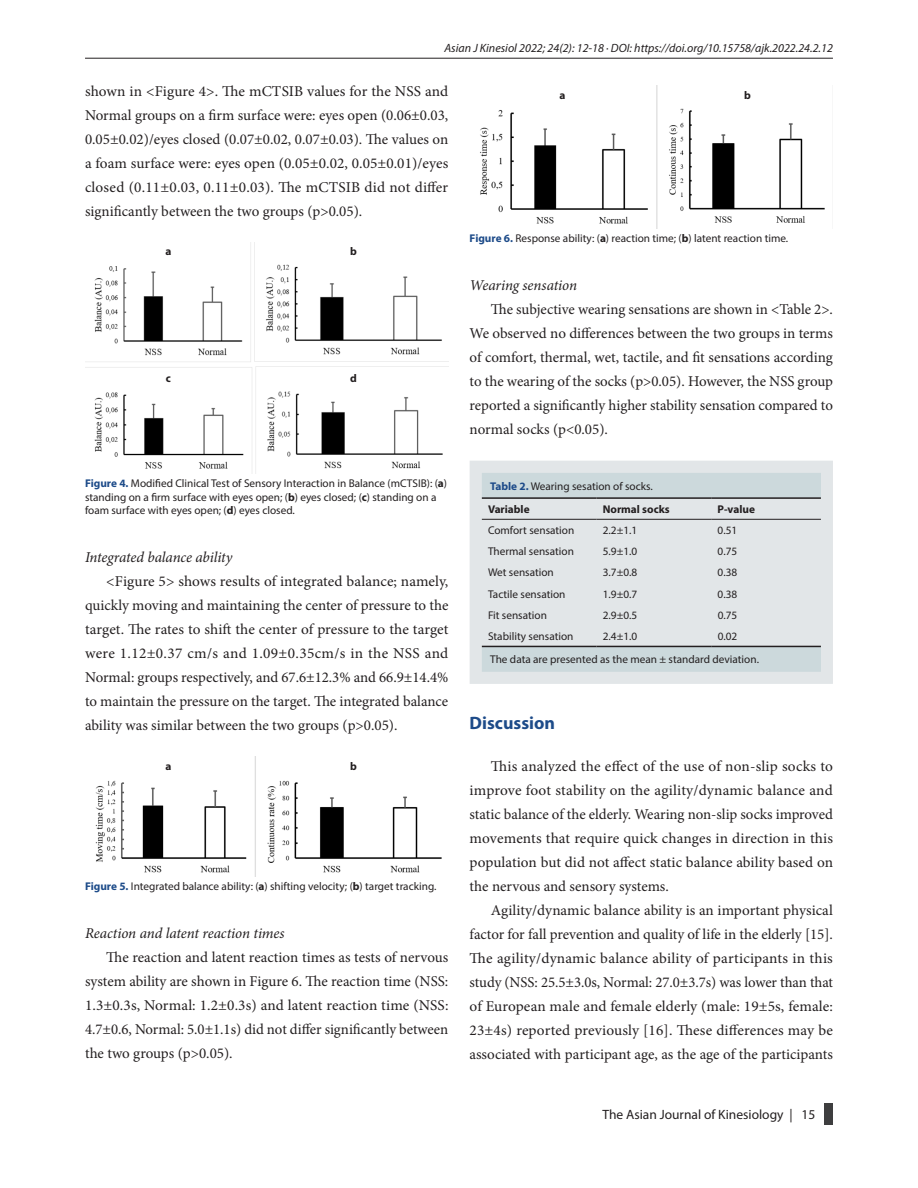
<style>
.page{position:relative;width:918px;height:1188px;background:#fff}
.page>*{position:absolute;margin:0;border:0;box-sizing:border-box;transform-origin:0 0}
.sub_1{font:700 18px "Myriad Pro";color:#1d4b89}
.content{font:15px/24px "Minion Pro";color:#231f20;text-align:justify}
.sub_3{font:italic 15px "Minion Pro";letter-spacing:-.01em;color:#231f20}
.t1{font:13.5px "Myriad Pro";color:#231f20}
.t2{font:italic 12px "Myriad Pro";color:#231f20}
.table___image{font:11.25px/13.5px "Myriad Pro";color:#231f20}
.table___image-2{font:700 11.25px "Myriad Pro";color:#231f20}
.s1{font-weight:700;color:#1d4b89}
.s2{font-weight:700}
</style>
<div class="page">
<div style="left:824px;top:1103px;width:9px;height:21px;background:#3e3e3f"></div>
<hr style="left:85px;top:58px;width:748px;height:1px;background:#231f20">
<img style="left:85px;top:242px;width:363px;height:232px">
<img style="left:95px;top:756px;width:347px;height:120px">
<img style="left:480px;top:85px;width:345px;height:144px">
<svg style="left:483px;top:474px;width:337px;height:197px;background:#dbe2e4"></svg>
<hr style="left:482px;top:497px;width:114px;height:2px;background:#231f20">
<hr style="left:596px;top:497px;width:115px;height:2px;background:#231f20">
<hr style="left:711px;top:497px;width:110px;height:2px;background:#231f20">
<hr style="left:482px;top:646px;width:114px;height:1px;background:#231f20">
<hr style="left:596px;top:646px;width:115px;height:1px;background:#231f20">
<hr style="left:711px;top:646px;width:110px;height:1px;background:#231f20">
<hr style="left:482px;top:519px;width:114px;height:1px;background:#231f20">
<hr style="left:596px;top:519px;width:115px;height:1px;background:#231f20">
<hr style="left:711px;top:519px;width:110px;height:1px;background:#231f20">
<div style="left:470px;top:461px;width:363px;height:223px;border:12px solid #e2e6e8"></div>
<div style="left:157px;top:761px;width:23px;height:11px;background:#fff"></div>
<div style="left:157px;top:247px;width:23px;height:11px;background:#fff"></div>
<div style="left:551px;top:91px;width:23px;height:11px;background:#fff"></div>
<div style="left:157px;top:373px;width:23px;height:12px;background:#fff"></div>
<div style="left:342px;top:761px;width:23px;height:11px;background:#fff"></div>
<div style="left:342px;top:247px;width:23px;height:11px;background:#fff"></div>
<div style="left:736px;top:91px;width:23px;height:11px;background:#fff"></div>
<div style="left:342px;top:373px;width:23px;height:12px;background:#fff"></div>
<p class="t2" style="left:444px;top:41px;width:390px">Asian J Kinesiol 2022; 24(2): 12-18 · DOI: https://doi.org/10.15758/ajk.2022.24.2.12</p>
<p class="content" style="left:85px;top:79px;width:365px">shown in &lt;Figure 4&gt;. The mCTSIB values for the NSS and Normal groups on a firm surface were: eyes open (0.06±0.03, 0.05±0.02)/eyes closed (0.07±0.02, 0.07±0.03). The values on a foam surface were: eyes open (0.05±0.02, 0.05±0.01)/eyes closed (0.11±0.03, 0.11±0.03). The mCTSIB did not differ significantly between the two groups (p&gt;0.05).</p>
<p class="table___image-2" style="left:744px;top:88px;width:8px">b</p>
<p class="table___image-2" style="left:559px;top:88px;width:7px">a</p>
<p class="table___image-2" style="left:165px;top:244px;width:7px">a</p>
<p class="table___image-2" style="left:166px;top:371px;width:7px">c</p>
<p class="table___image-2" style="left:350px;top:244px;width:8px">b</p>
<p class="table___image-2" style="left:350px;top:371px;width:8px">d</p>
<p class="table___image" style="left:85px;top:476px;width:364px"><span class="s1">Figure 4.</span> Modified Clinical Test of Sensory Interaction in Balance (mCTSIB): (<span class="s2">a</span>) standing on a firm surface with eyes open; (<span class="s2">b</span>) eyes closed; (<span class="s2">c</span>) standing on a foam surface with eyes open; (<span class="s2">d</span>) eyes closed.</p>
<p class="sub_3" style="left:85px;top:547px;width:149px">Integrated balance ability</p>
<p class="content" style="left:85px;top:569px;width:365px;text-indent:21px">&lt;Figure 5&gt; shows results of integrated balance; namely, quickly moving and maintaining the center of pressure to the target. The rates to shift the center of pressure to the target were 1.12±0.37 cm/s and 1.09±0.35cm/s in the NSS and Normal: groups respectively, and 67.6±12.3% and 66.9±14.4% to maintain the pressure on the target. The integrated balance ability was similar between the two groups (p&gt;0.05).</p>
<p class="table___image-2" style="left:165px;top:758px;width:7px">a</p>
<p class="table___image-2" style="left:350px;top:758px;width:8px">b</p>
<p class="table___image" style="left:85px;top:879px;width:353px"><span class="s1">Figure 5.</span> Integrated balance ability: (<span class="s2">a</span>) shifting velocity; (<span class="s2">b</span>) target tracking.</p>
<p class="sub_3" style="left:85px;top:923px;width:201px">Reaction and latent reaction times</p>
<p class="content" style="left:85px;top:945px;width:365px;text-indent:21px">The reaction and latent reaction times as tests of nervous system ability are shown in Figure 6. The reaction time (NSS:<br>1.3±0.3s, Normal: 1.2±0.3s) and latent reaction time (NSS:<br>4.7±0.6, Normal: 5.0±1.1s) did not differ significantly between the two groups (p&gt;0.05).</p>
<p class="table___image" style="left:470px;top:232px;width:320px"><span class="s1">Figure 6.</span> Response ability: (<span class="s2">a</span>) reaction time; (<span class="s2">b</span>) latent reaction time.</p>
<p class="sub_3" style="left:470px;top:275px;width:109px">Wearing sensation</p>
<p class="content" style="left:470px;top:298px;width:365px;text-indent:21px">The subjective wearing sensations are shown in &lt;Table 2&gt;.<br>We observed no differences between the two groups in terms of comfort, thermal, wet, tactile, and fit sensations according to the wearing of the socks (p&gt;0.05). However, the NSS group reported a significantly higher stability sensation compared to normal socks (p&lt;0.05).</p>
<p class="table___image" style="left:488px;top:474px;width:166px;line-height:23.2px"><span class="s1">Table 2.</span> Wearing sesation of socks.<br><span class="s2">Variable</span></p>
<p class="table___image-2" style="left:603px;top:502px;width:68px">Normal socks</p>
<p class="table___image-2" style="left:718px;top:502px;width:39px">P-value</p>
<p class="table___image" style="left:488px;top:523px;width:88px">Comfort sensation</p>
<p class="table___image" style="left:603px;top:523px;width:36px">2.2±1.1</p>
<p class="table___image" style="left:718px;top:523px;width:21px">0.51</p>
<p class="table___image" style="left:488px;top:545px;width:87px">Thermal sensation</p>
<p class="table___image" style="left:603px;top:545px;width:36px">5.9±1.0</p>
<p class="table___image" style="left:718px;top:545px;width:21px">0.75</p>
<p class="table___image" style="left:488px;top:566px;width:67px">Wet sensation</p>
<p class="table___image" style="left:603px;top:566px;width:36px">3.7±0.8</p>
<p class="table___image" style="left:718px;top:566px;width:21px">0.38</p>
<p class="table___image" style="left:488px;top:587px;width:79px">Tactile sensation</p>
<p class="table___image" style="left:603px;top:587px;width:36px">1.9±0.7</p>
<p class="table___image" style="left:718px;top:587px;width:21px">0.38</p>
<p class="table___image" style="left:488px;top:608px;width:60px">Fit sensation</p>
<p class="table___image" style="left:603px;top:608px;width:36px">2.9±0.5</p>
<p class="table___image" style="left:718px;top:608px;width:21px">0.75</p>
<p class="table___image" style="left:488px;top:629px;width:87px">Stability sensation</p>
<p class="table___image" style="left:603px;top:629px;width:36px">2.4±1.0</p>
<p class="table___image" style="left:490px;top:625px;width:270px;line-height:23.2px;text-indent:227px">0.02<br>The data are presented as the mean ± standard deviation.</p>
<p class="sub_1" style="left:470px;top:712px;width:87px">Discussion</p>
<p class="content" style="left:470px;top:754px;width:365px;text-indent:21px">This analyzed the effect of the use of non-slip socks to improve foot stability on the agility/dynamic balance and static balance of the elderly. Wearing non-slip socks improved movements that require quick changes in direction in this population but did not affect static balance ability based on the nervous and sensory systems.</p>
<p class="content" style="left:470px;top:898px;width:365px;text-indent:21px">Agility/dynamic balance ability is an important physical factor for fall prevention and quality of life in the elderly [15].<br>The agility/dynamic balance ability of participants in this study (NSS: 25.5±3.0s, Normal: 27.0±3.7s) was lower than that of European male and female elderly (male: 19±5s, female:<br>23±4s) reported previously [16]. These differences may be associated with participant age, as the age of the participants</p>
<p class="t1" style="left:602px;top:1106px;width:214px">The Asian Journal of Kinesiology | 15</p>
</div>
